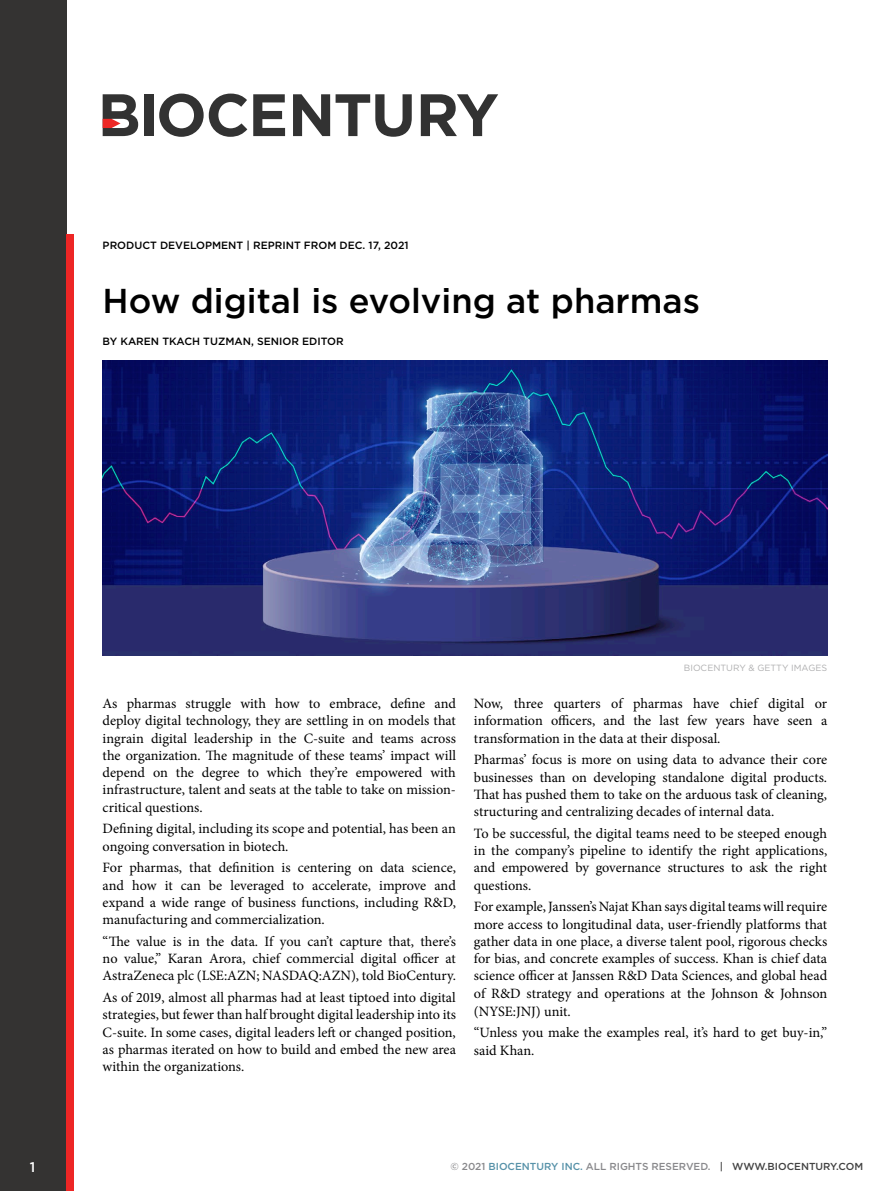
<style>
.page{position:relative;width:893px;height:1191px;background:#fff}
.page>*{position:absolute;margin:0;border:0;box-sizing:border-box;transform-origin:0 0}
.title_banner{font:500 34.5px "Gotham";color:#000}
.body_text{font:14.25px/17.2px "Minion Pro";color:#000;text-align:justify}
.t1{font:500 13.95px "Gotham";color:#fff}
.byline{font:500 10.5px "Gotham";color:#000}
.t2{font:500 10.2px "Gotham";color:#89898c}
.photo_credit{font:9px "Gotham";color:#afafb0}
.s1{color:#5792a9}
.s2{color:#424242}
</style>
<div class="page">
<div style="left:144px;top:94px;width:9px;height:42px;background:#323232"></div>
<svg style="left:159px;top:94px;width:88px;height:43px"></svg>
<svg style="left:253px;top:94px;width:32px;height:42px"></svg>
<svg style="left:293px;top:94px;width:37px;height:42px"></svg>
<svg style="left:336px;top:94px;width:76px;height:43px"></svg>
<svg style="left:421px;top:94px;width:77px;height:42px"></svg>
<svg style="left:103px;top:94px;width:35px;height:42px"></svg>
<div style="left:0;top:0;width:67px;height:1191px;background:#343332"></div>
<div style="left:67px;top:234px;width:7px;height:957px;background:#ed2625"></div>
<img style="left:103px;top:361px;width:724px;height:295px">
<p class="byline" style="left:103px;top:239px;width:307px">PRODUCT DEVELOPMENT | REPRINT FROM DEC. 17, 2021</p>
<p class="title_banner" style="left:103px;top:278px;width:599px">How digital is evolving at pharmas</p>
<p class="byline" style="left:103px;top:334px;width:242px">BY KAREN TKACH TUZMAN, SENIOR EDITOR</p>
<p class="body_text" style="left:103px;top:695px;width:355px">As pharmas struggle with how to embrace, define and deploy digital technology, they are settling in on models that ingrain digital leadership in the C-suite and teams across the organization. The magnitude of these teams’ impact will depend on the degree to which they’re empowered with infrastructure, talent and seats at the table to take on mission&shy;critical questions.</p>
<p class="body_text" style="left:103px;top:820px;width:355px">Defining digital, including its scope and potential, has been an ongoing conversation in biotech.</p>
<p class="body_text" style="left:103px;top:859px;width:355px">For pharmas, that definition is centering on data science, and how it can be leveraged to accelerate, improve and expand a wide range of business functions, including R&amp;D, manufacturing and commercialization.</p>
<p class="body_text" style="left:103px;top:932px;width:355px">“The value is in the data. If you can’t capture that, there’s no value,” Karan Arora, chief commercial digital officer at AstraZeneca plc (LSE:AZN; NASDAQ:AZN), told BioCentury.</p>
<p class="body_text" style="left:103px;top:989px;width:355px">As of 2019, almost all pharmas had at least tiptoed into digital strategies, but fewer than half brought digital leadership into its C-suite. In some cases, digital leaders left or changed position, as pharmas iterated on how to build and embed the new area within the organizations.</p>
<p class="photo_credit" style="left:684px;top:662px;width:145px">BIOCENTURY &amp; GETTY IMAGES</p>
<p class="body_text" style="left:474px;top:695px;width:355px">Now, three quarters of pharmas have chief digital or information officers, and the last few years have seen a transformation in the data at their disposal.</p>
<p class="body_text" style="left:474px;top:751px;width:355px">Pharmas’ focus is more on using data to advance their core businesses than on developing standalone digital products.<br>That has pushed them to take on the arduous task of cleaning, structuring and centralizing decades of internal data.</p>
<p class="body_text" style="left:474px;top:824px;width:355px">To be successful, the digital teams need to be steeped enough in the company’s pipeline to identify the right applications, and empowered by governance structures to ask the right questions.</p>
<p class="body_text" style="left:474px;top:898px;width:355px">For example, Janssen’s Najat Khan says digital teams will require more access to longitudinal data, user-friendly platforms that gather data in one place, a diverse talent pool, rigorous checks for bias, and concrete examples of success. Khan is chief data science officer at Janssen R&amp;D Data Sciences, and global head of R&amp;D strategy and operations at the Johnson &amp; Johnson (NYSE:JNJ) unit.</p>
<p class="body_text" style="left:474px;top:1024px;width:355px">“Unless you make the examples real, it’s hard to get buy-in,” said Khan.</p>
<p class="t1" style="left:30px;top:1157px;width:7px">1</p>
<p class="t2" style="left:450px;top:1159px;width:414px">© 2021 <span class="s1">BIOCENTURY INC.</span> ALL RIGHTS RESERVED. <span class="s2">| WWW.BIOCENTURY.COM</span></p>
</div>
